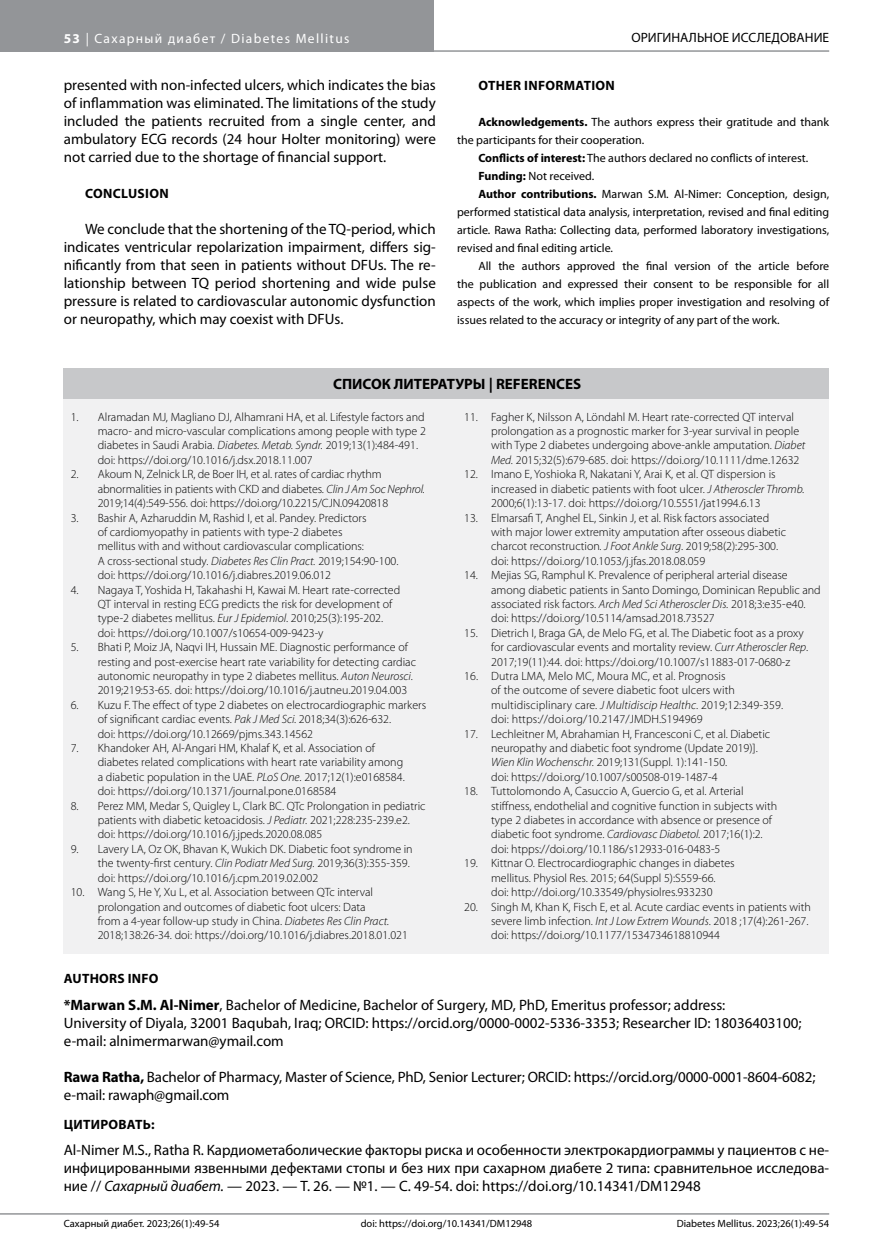
<style>
.page{position:relative;width:893px;height:1255px;background:#fff}
.page>*{position:absolute;margin:0;border:0;box-sizing:border-box;transform-origin:0 0}
.t1{font:15px/18px "Myriad Pro";color:#000;text-align:justify}
.t2{font:700 15px "Myriad Pro";color:#000}
.t3{font:700 13.5px "Myriad Pro";letter-spacing:.02em;color:#000}
.t4{font:13.5px "Myriad Pro";letter-spacing:.1em;color:#fff}
.t5{font:13.5px "Myriad Pro";color:#000}
.t6{font:300 12px/14.4px "Myriad Pro";color:#000}
.t7{font:12px "Myriad Pro";color:#000}
.t8{font:10.5px "Myriad Pro";color:#000}
.s1{font-weight:700}
.s2{font-style:italic}
</style>
<div class="page">
<div style="left:0;top:0;width:434px;height:51px;background:#939598"></div>
<hr style="left:0;top:50px;width:829px;height:2px;background:#939598">
<hr style="left:0;top:1213px;width:829px;height:1px;background:#939598">
<div style="left:64px;top:399px;width:765px;height:554px;background:#f1f1f2"></div>
<div style="left:64px;top:369px;width:765px;height:30px;background:#c7c8ca"></div>
<p class="t4" style="left:64px;top:30px;width:287px"><span class="s1">53</span> | Сахарный диабет / Diabetes Mellitus</p>
<p class="t5" style="left:631px;top:29px;width:199px">ОРИГИНАЛЬНОЕ ИССЛЕДОВАНИЕ</p>
<p class="t1" style="left:64px;top:76px;width:374px">presented with non-infected ulcers, which indicates the bias of inflammation was eliminated. The limitations of the study included the patients recruited from a single center, and ambulatory ECG records (24 hour Holter monitoring) were not carried due to the shortage of financial support.</p>
<p class="t3" style="left:85px;top:185px;width:85px">CONCLUSION</p>
<p class="t1" style="left:64px;top:220px;width:374px;text-indent:21px">We conclude that the shortening of the TQ-period, which indicates ventricular repolarization impairment, differs sig&shy;nificantly from that seen in patients without DFUs. The re&shy;lationship between TQ period shortening and wide pulse pressure is related to cardiovascular autonomic dysfunction or neuropathy, which may coexist with DFUs.</p>
<p class="t3" style="left:478px;top:77px;width:138px">OTHER INFORMATION</p>
<p class="t7" style="left:478px;top:115px;width:352px"><span class="s1">Acknowledgements.</span> The authors express their gratitude and thank</p>
<p class="t7" style="left:457px;top:133px;width:189px">the participants for their cooperation.</p>
<p class="t7" style="left:478px;top:151px;width:331px"><span class="s1">Conflicts of interest:</span> The authors declared no conflicts of interest.</p>
<p class="t7" style="left:478px;top:169px;width:117px"><span class="s1">Funding:</span> Not received.</p>
<p class="t7" style="left:478px;top:187px;width:352px"><span class="s1">Author contributions.</span> Marwan S.M. Al-Nimer: Conception, design,</p>
<p class="t7" style="left:457px;top:205px;width:374px">performed statistical data analysis, interpretation, revised and final editing</p>
<p class="t7" style="left:457px;top:223px;width:374px">article. Rawa Ratha: Collecting data, performed laboratory investigations,</p>
<p class="t7" style="left:457px;top:241px;width:157px">revised and final editing article.</p>
<p class="t7" style="left:478px;top:259px;width:352px">All the authors approved the final version of the article before</p>
<p class="t7" style="left:457px;top:277px;width:374px">the publication and expressed their consent to be responsible for all</p>
<p class="t7" style="left:457px;top:295px;width:374px">aspects of the work, which implies proper investigation and resolving of</p>
<p class="t7" style="left:457px;top:313px;width:324px">issues related to the accuracy or integrity of any part of the work.</p>
<p class="t2" style="left:333px;top:374px;width:250px">СПИСОК ЛИТЕРАТУРЫ | REFERENCES</p>
<p class="t6" style="left:98px;top:409px;width:330px;text-indent:-27px">1. Alramadan MJ, Magliano DJ, Alhamrani HA, et al. Lifestyle factors and macro- and micro-vascular complications among people with type 2 diabetes in Saudi Arabia. <span class="s2">Diabetes. Metab. Syndr.</span> 2019;13(1):484-491. doi: https://doi.org/10.1016/j.dsx.2018.11.007</p>
<p class="t6" style="left:98px;top:467px;width:329px;text-indent:-27px">2. Akoum N, Zelnick LR, de Boer IH, et al. rates of cardiac rhythm abnormalities in patients with CKD and diabetes. <span class="s2">Clin J Am Soc Nephrol.<br></span>2019;14(4):549-556. doi: https://doi.org/10.2215/CJN.09420818</p>
<p class="t6" style="left:98px;top:510px;width:302px;text-indent:-27px">3. Bashir A, Azharuddin M, Rashid I, et al. Pandey. Predictors<br>of cardiomyopathy in patients with type-2 diabetes<br>mellitus with and without cardiovascular complications:<br>A cross-sectional study<span class="s2">. Diabetes Res Clin Pract.</span> 2019;154:90-100. doi: https://doi.org/10.1016/j.diabres.2019.06.012</p>
<p class="t6" style="left:98px;top:582px;width:304px;text-indent:-27px">4. Nagaya T, Yoshida H, Takahashi H, Kawai M. Heart rate-corrected QT interval in resting ECG predicts the risk for development of type-2 diabetes mellitus. <span class="s2">Eur J Epidemiol</span>. 2010;25(3):195-202. doi: https://doi.org/10.1007/s10654-009-9423-y</p>
<p class="t6" style="left:98px;top:640px;width:320px;text-indent:-27px">5. Bhati P, Moiz JA, Naqvi IH, Hussain ME. Diagnostic performance of resting and post-exercise heart rate variability for detecting cardiac autonomic neuropathy in type 2 diabetes mellitus. <span class="s2">Auton Neurosci.<br></span>2019;219:53-65. doi: https://doi.org/10.1016/j.autneu.2019.04.003</p>
<p class="t6" style="left:98px;top:697px;width:330px;text-indent:-27px">6. Kuzu F. The effect of type 2 diabetes on electrocardiographic markers of significant cardiac events. <span class="s2">Pak J Med Sci.</span> 2018;34(3):626-632.<br>doi: https://doi.org/10.12669/pjms.343.14562</p>
<p class="t6" style="left:98px;top:740px;width:308px;text-indent:-27px">7. Khandoker AH, Al-Angari HM, Khalaf K, et al. Association of diabetes related complications with heart rate variability among a diabetic population in the UAE<span class="s2">. PLoS One</span>. 2017;12(1):e0168584. doi: https://doi.org/10.1371/journal.pone.0168584</p>
<p class="t6" style="left:98px;top:798px;width:329px;text-indent:-27px">8. Perez MM, Medar S, Quigley L, Clark BC. QTc Prolongation in pediatric patients with diabetic ketoacidosis. <span class="s2">J Pediatr.</span> 2021;228:235-239.e2. doi: https://doi.org/10.1016/j.jpeds.2020.08.085</p>
<p class="t6" style="left:98px;top:841px;width:316px;text-indent:-27px">9. Lavery LA, Oz OK, Bhavan K, Wukich DK. Diabetic foot syndrome in the twenty-first century. <span class="s2">Clin Podiatr Med Surg.</span> 2019;36(3):355-359. doi: https://doi.org/10.1016/j.cpm.2019.02.002</p>
<p class="t6" style="left:98px;top:884px;width:312px;text-indent:-27px">10. Wang S, He Y, Xu L, et al. Association between QTc interval prolongation and outcomes of diabetic foot ulcers: Data<br>from a 4-year follow-up study in China. <span class="s2">Diabetes Res Clin Pract.<br></span>2018;138:26-34. doi: https://doi.org/10.1016/j.diabres.2018.01.021</p>
<p class="t6" style="left:491px;top:409px;width:316px;text-indent:-27px">11. Fagher K, Nilsson A, Löndahl M. Heart rate-corrected QT interval prolongation as a prognostic marker for 3-year survival in people with Type 2 diabetes undergoing above-ankle amputation. <span class="s2">Diabet Med.</span> 2015;32(5):679-685. doi: https://doi.org/10.1111/dme.12632</p>
<p class="t6" style="left:491px;top:467px;width:315px;text-indent:-27px">12. Imano E, Yoshioka R, Nakatani Y, Arai K, et al. QT dispersion is increased in diabetic patients with foot ulcer. <span class="s2">J Atheroscler Thromb.<br></span>2000;6(1):13-17. doi: https://doi.org/10.5551/jat1994.6.13</p>
<p class="t6" style="left:491px;top:510px;width:296px;text-indent:-27px">13. Elmarsafi T, Anghel EL, Sinkin J, et al. Risk factors associated with major lower extremity amputation after osseous diabetic charcot reconstruction<span class="s2">. J Foot Ankle Surg</span>. 2019;58(2):295-300. doi: https://doi.org/10.1053/j.jfas.2018.08.059</p>
<p class="t6" style="left:491px;top:568px;width:331px;text-indent:-27px">14. Mejias SG, Ramphul K. Prevalence of peripheral arterial disease among diabetic patients in Santo Domingo, Dominican Republic and associated risk factors. <span class="s2">Arch Med Sci Atheroscler Dis.</span> 2018;3:e35-e40. doi: https://doi.org/10.5114/amsad.2018.73527</p>
<p class="t6" style="left:491px;top:625px;width:319px;text-indent:-27px">15. Dietrich I, Braga GA, de Melo FG, et al. The Diabetic foot as a proxy for cardiovascular events and mortality review. <span class="s2">Curr Atheroscler Rep</span>.<br>2017;19(11):44. doi: https://doi.org/10.1007/s11883-017-0680-z</p>
<p class="t6" style="left:491px;top:668px;width:293px;text-indent:-27px">16. Dutra LMA, Melo MC, Moura MC, et al. Prognosis<br>of the outcome of severe diabetic foot ulcers with multidisciplinary care<span class="s2">. J Multidiscip Healthc</span>. 2019;12:349-359. doi: https://doi.org/10.2147/JMDH.S194969</p>
<p class="t6" style="left:491px;top:726px;width:281px;text-indent:-27px">17. Lechleitner M, Abrahamian H, Francesconi C, et al. Diabetic neuropathy and diabetic foot syndrome (Update 2019)].<br><span class="s2">Wien Klin Wochenschr.</span> 2019;131(Suppl. 1):141-150.<br>doi: https://doi.org/10.1007/s00508-019-1487-4</p>
<p class="t6" style="left:491px;top:784px;width:288px;text-indent:-27px">18. Tuttolomondo A, Casuccio A, Guercio G, et al. Arterial stiffness, endothelial and cognitive function in subjects with type 2 diabetes in accordance with absence or presence of diabetic foot syndrome. <span class="s2">Cardiovasc Diabetol.</span> 2017;16(1):2. doi: htpps://doi.org/10.1186/s12933-016-0483-5</p>
<p class="t6" style="left:491px;top:856px;width:245px;text-indent:-27px">19. Kittnar O. Electrocardiographic changes in diabetes mellitus. Physiol Res. 2015; 64(Suppl 5):S559-66. doi: http://doi.org/10.33549/physiolres.933230</p>
<p class="t6" style="left:491px;top:899px;width:321px;text-indent:-27px">20. Singh M, Khan K, Fisch E, et al. Acute cardiac events in patients with severe limb infection. <span class="s2">Int J Low Extrem Wounds</span>. 2018 ;17(4):261-267. doi: https://doi.org/10.1177/1534734618810944</p>
<p class="t3" style="left:64px;top:969px;width:96px">AUTHORS INFO</p>
<p class="t1" style="left:64px;top:995px;width:739px;text-align:left"><span class="s1">*Marwan S.M. Al-Nimer</span>, Bachelor of Medicine, Bachelor of Surgery, MD, PhD, Emeritus professor; address:<br>University of Diyala, 32001 Baqubah, Iraq; ORCID: https://orcid.org/0000-0002-5336-3353; Researcher ID: 18036403100; e-mail: alnimermarwan@ymail.com</p>
<p class="t1" style="left:64px;top:1067px;width:753px"><span class="s1">Rawa Ratha,</span> Bachelor of Pharmacy, Master of Science, PhD, Senior Lecturer; ORCID: https://orcid.org/0000-0001-8604-6082; e-mail: rawaph@gmail.com</p>
<p class="t3" style="left:64px;top:1115px;width:92px">ЦИТИРОВАТЬ:</p>
<p class="t1" style="left:64px;top:1140px;width:767px">Al-Nimer M.S., Ratha R. Кардиометаболические факторы риска и особенности электрокардиограммы у пациентов c не&shy;инфицированными язвенными дефектами стопы и без них при сахарном диабете 2 типа: сравнительное исследова&shy;ние // <span class="s2">Сахарный диабет.</span> — 2023. — Т. 26. — №1. — С. 49-54. doi: https://doi.org/10.14341/DM12948</p>
<p class="t8" style="left:64px;top:1216px;width:157px">Сахарный диабет. 2023;26(1):49-54</p>
<p class="t8" style="left:361px;top:1216px;width:173px">doi: https://doi.org/10.14341/DM12948</p>
<p class="t8" style="left:677px;top:1216px;width:154px">Diabetes Mellitus. 2023;26(1):49-54</p>
</div>
